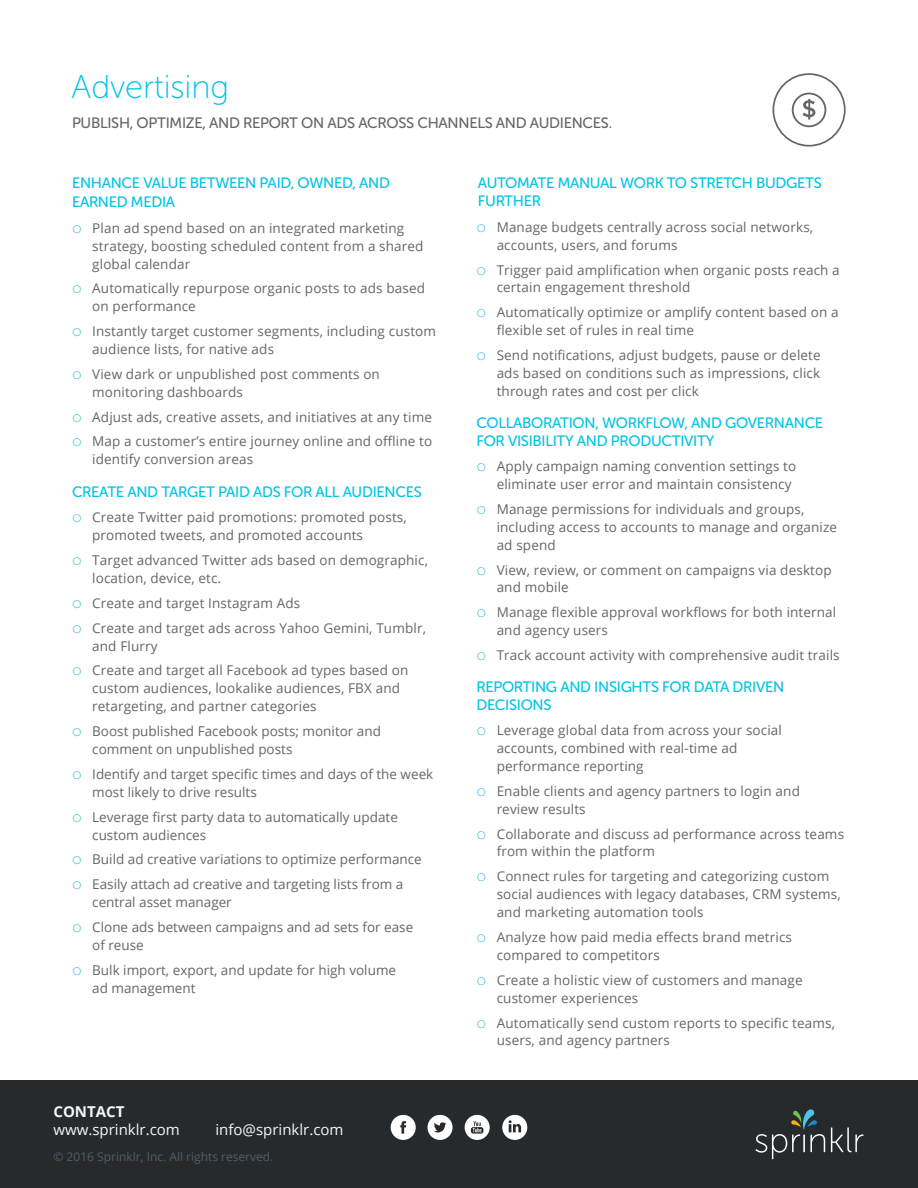
<style>
.page{position:relative;width:918px;height:1188px;background:#fff}
.page>*{position:absolute;margin:0;border:0;box-sizing:border-box;transform-origin:0 0}
.t1{font:33px "Museo Sans Rounded 100";color:#00c4e3}
.t2{font:15px/18px "Museo Sans Rounded 500";letter-spacing:-.02em;color:#00c4e3}
.t3{font:15px "Museo Sans Rounded 500";letter-spacing:-.02em;color:#63666a}
.t4{font:15px "Open Sans";color:#f7f6f5}
.t5{font:700 15px "Open Sans";color:#f7f6f5}
.t6{font:13.5px/18px "Open Sans";letter-spacing:.01em;color:#63666a}
.t7{font:13.5px/18px "Open Sans";color:#63666b}
.t8{font:12px "Open Sans";color:#555c60}
</style>
<div class="page">
<div style="left:0;top:1080px;width:918px;height:108px;background:#272a2d"></div>
<svg style="left:391px;top:1115px;width:25px;height:25px"></svg>
<svg style="left:428px;top:1115px;width:25px;height:25px"></svg>
<svg style="left:465px;top:1115px;width:25px;height:25px"></svg>
<svg style="left:502px;top:1115px;width:25px;height:25px"></svg>
<svg style="left:755px;top:1109px;width:109px;height:50px"></svg>
<svg style="left:772px;top:73px;width:74px;height:74px"></svg>
<h1 class="t1" style="left:72px;top:69px;width:159px">Advertising</h1>
<p class="t3" style="left:72px;top:114px;width:542px">PUBLISH, OPTIMIZE, AND REPORT ON ADS ACROSS CHANNELS AND AUDIENCES.</p>
<p class="t2" style="left:72px;top:174px;width:319px;line-height:18.9px">ENHANCE VALUE BETWEEN PAID, OWNED, AND<br>EARNED MEDIA</p>
<p class="t6" style="left:92px;top:218px;width:333px">Plan ad spend based on an integrated marketing strategy, boosting scheduled content from a shared global calendar</p>
<p class="t6" style="left:92px;top:279px;width:334px">Automatically repurpose organic posts to ads based on performance</p>
<p class="t6" style="left:92px;top:322px;width:345px">Instantly target customer segments, including custom audience lists, for native ads</p>
<p class="t6" style="left:92px;top:365px;width:289px">View dark or unpublished post comments on monitoring dashboards</p>
<p class="t6" style="left:92px;top:404px;width:342px;line-height:24.8px">Adjust ads, creative assets, and initiatives at any time<br>Map a customer’s entire journey online and offline to</p>
<p class="t6" style="left:92px;top:450px;width:162px">identify conversion areas</p>
<p class="t2" style="left:72px;top:483px;width:351px">CREATE AND TARGET PAID ADS FOR ALL AUDIENCES</p>
<p class="t6" style="left:92px;top:508px;width:316px">Create Twitter paid promotions: promoted posts, promoted tweets, and promoted accounts</p>
<p class="t6" style="left:92px;top:551px;width:337px">Target advanced Twitter ads based on demographic, location, device, etc.</p>
<p class="t6" style="left:92px;top:590px;width:335px;line-height:24.8px">Create and target Instagram Ads<br>Create and target ads across Yahoo Gemini, Tumblr,</p>
<p class="t6" style="left:92px;top:633px;width:318px;line-height:24.8px">and Flurry<br>Create and target all Facebook ad types based on</p>
<p class="t6" style="left:92px;top:679px;width:309px">custom audiences, lookalike audiences, FBX and retargeting, and partner categories</p>
<p class="t7" style="left:92px;top:722px;width:290px">Boost published Facebook posts; monitor and comment on unpublished posts</p>
<p class="t7" style="left:92px;top:765px;width:343px">Identify and target specific times and days of the week most likely to drive results</p>
<p class="t7" style="left:92px;top:807px;width:307px">Leverage first party data to automatically update custom audiences</p>
<p class="t7" style="left:92px;top:847px;width:331px;line-height:24.8px">Build ad creative variations to optimize performance<br>Easily attach ad creative and targeting lists from a</p>
<p class="t7" style="left:92px;top:889px;width:323px;line-height:24.8px">central asset manager<br>Clone ads between campaigns and ad sets for ease</p>
<p class="t7" style="left:92px;top:932px;width:305px;line-height:24.8px">of reuse<br>Bulk import, export, and update for high volume</p>
<p class="t7" style="left:92px;top:978px;width:105px">ad management</p>
<p class="t5" style="left:54px;top:1101px;width:72px">CONTACT</p>
<p class="t4" style="left:54px;top:1119px;width:128px">www.sprinklr.com</p>
<p class="t4" style="left:216px;top:1119px;width:130px">info@sprinklr.com</p>
<p class="t8" style="left:54px;top:1149px;width:221px">© 2016 Sprinklr, Inc. All rights reserved.</p>
<p class="t2" style="left:478px;top:174px;width:345px">AUTOMATE MANUAL WORK TO STRETCH BUDGETS<br>FURTHER</p>
<p class="t6" style="left:497px;top:218px;width:318px">Manage budgets centrally across social networks, accounts, users, and forums</p>
<p class="t6" style="left:497px;top:260px;width:345px">Trigger paid amplification when organic posts reach a certain engagement threshold</p>
<p class="t6" style="left:497px;top:303px;width:343px">Automatically optimize or amplify content based on a flexible set of rules in real time</p>
<p class="t6" style="left:497px;top:346px;width:326px;text-align:justify">Send notifications, adjust budgets, pause or delete ads based on conditions such as impressions, click through rates and cost per click</p>
<p class="t2" style="left:476px;top:413px;width:348px">COLLABORATION, WORKFLOW, AND GOVERNANCE<br>FOR VISIBILITY AND PRODUCTIVITY</p>
<p class="t6" style="left:497px;top:457px;width:301px">Apply campaign naming convention settings to eliminate user error and maintain consistency</p>
<p class="t6" style="left:497px;top:500px;width:342px">Manage permissions for individuals and groups, including access to accounts to manage and organize ad spend</p>
<p class="t6" style="left:497px;top:560px;width:337px">View, review, or comment on campaigns via desktop and mobile</p>
<p class="t6" style="left:497px;top:603px;width:341px">Manage flexible approval workflows for both internal and agency users</p>
<p class="t6" style="left:497px;top:646px;width:345px">Track account activity with comprehensive audit trails</p>
<p class="t2" style="left:476px;top:677px;width:309px">REPORTING AND INSIGHTS FOR DATA DRIVEN<br>DECISIONS</p>
<p class="t6" style="left:497px;top:721px;width:287px">Leverage global data from across your social accounts, combined with real-time ad performance reporting</p>
<p class="t6" style="left:497px;top:782px;width:305px">Enable clients and agency partners to login and review results</p>
<p class="t6" style="left:497px;top:824px;width:349px">Collaborate and discuss ad performance across teams from within the platform</p>
<p class="t6" style="left:497px;top:867px;width:346px">Connect rules for targeting and categorizing custom social audiences with legacy databases, CRM systems, and marketing automation tools</p>
<p class="t6" style="left:497px;top:928px;width:297px">Analyze how paid media effects brand metrics compared to competitors</p>
<p class="t6" style="left:497px;top:971px;width:307px">Create a holistic view of customers and manage customer experiences</p>
<p class="t6" style="left:497px;top:1013px;width:340px">Automatically send custom reports to specific teams, users, and agency partners</p>
</div>
